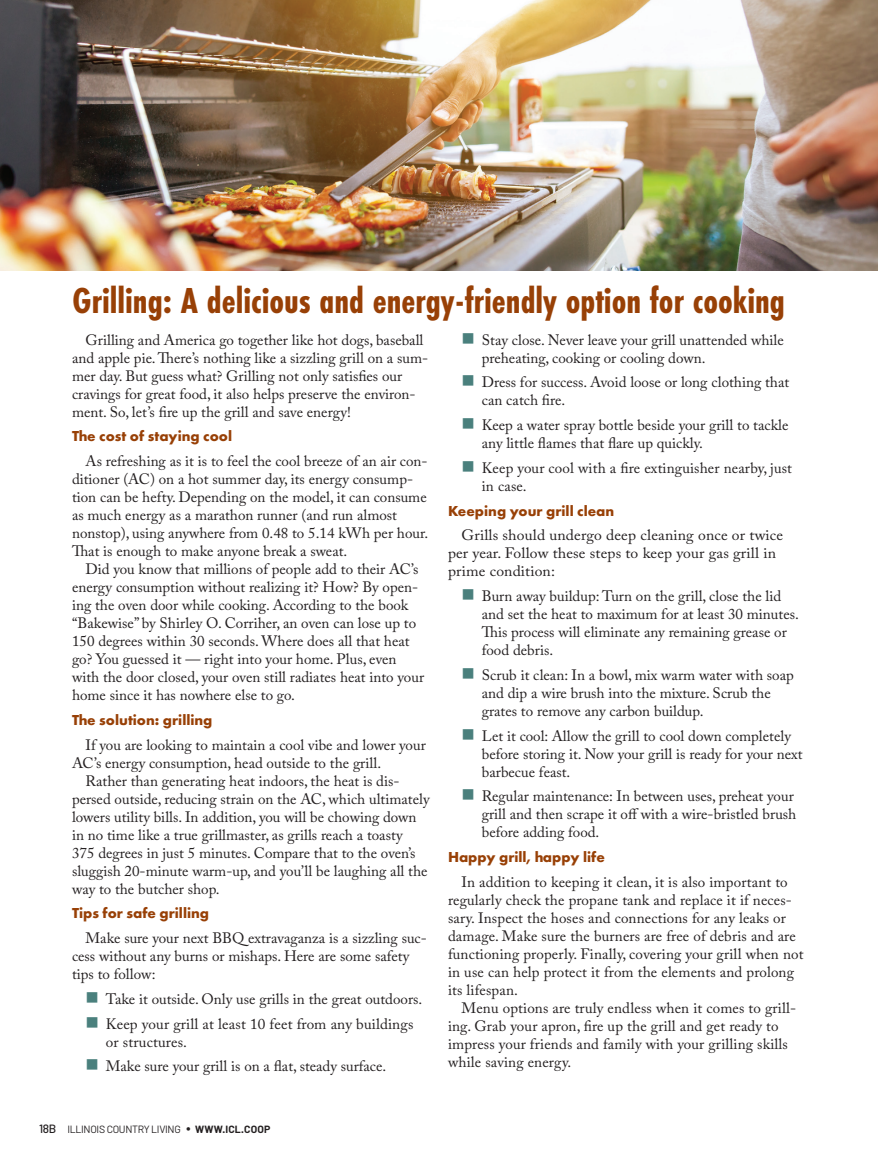
<style>
.page{position:relative;width:878px;height:1161px;background:#fff}
.page>*{position:absolute;margin:0;border:0;box-sizing:border-box;transform-origin:0 0}
.t1{font:700 37.5px "Futura PT Cond";color:#984006}
.t2{font:15px/18px "Adobe Caslon Pro";color:#231f20}
.t3{font:15px/18px "Adobe Caslon Pro";color:#231f20;scale:1.04 1}
.t4{font:700 15px "Futura PT";color:#984006}
.t5{font:10.5px "Barlow";letter-spacing:-.03em;color:#231f20}
.s1{font-weight:500;font-size:12px}
.s2{font-size:15px}
.s3{font-weight:700}
</style>
<div class="page">
<img style="left:0;top:0;width:878px;height:270px">
<h1 class="t1" style="left:72px;top:279px;width:714px">Grilling: A delicious and energy-friendly option for cooking</h1>
<p class="t2" style="left:72px;top:331px;width:357px;text-indent:14px">Grilling and America go together like hot dogs, baseball and apple pie. There’s nothing like a sizzling grill on a sum&shy;mer day. But guess what? Grilling not only satisfies our cravings for great food, it also helps preserve the environ&shy;ment. So, let’s fire up the grill and save energy!</p>
<p class="t4" style="left:72px;top:427px;width:161px">The cost of staying cool</p>
<p class="t2" style="left:72px;top:452px;width:357px;text-indent:14px">As refreshing as it is to feel the cool breeze of an air con&shy;ditioner (AC) on a hot summer day, its energy consump&shy;tion can be hefty. Depending on the model, it can consume as much energy as a marathon runner (and run almost nonstop), using anywhere from 0.48 to 5.14 kWh per hour.<br>That is enough to make anyone break a sweat.</p>
<p class="t2" style="left:72px;top:560px;width:353px;text-indent:14px">Did you know that millions of people add to their AC’s energy consumption without realizing it? How? By open&shy;ing the oven door while cooking. According to the book “Bakewise” by Shirley O. Corriher, an oven can lose up to 150 degrees within 30 seconds. Where does all that heat go? You guessed it — right into your home. Plus, even with the door closed, your oven still radiates heat into your home since it has nowhere else to go.</p>
<p class="t4" style="left:72px;top:710px;width:142px">The solution: grilling</p>
<p class="t2" style="left:86px;top:736px;width:342px">If you are looking to maintain a cool vibe and lower your</p>
<p class="t2" style="left:72px;top:754px;width:310px">AC’s energy consumption, head outside to the grill.</p>
<p class="t2" style="left:86px;top:772px;width:315px">Rather than generating heat indoors, the heat is dis-</p>
<p class="t2" style="left:72px;top:790px;width:359px">persed outside, reducing strain on the AC, which ultimately</p>
<p class="t2" style="left:72px;top:808px;width:346px">lowers utility bills. In addition, you will be chowing down</p>
<p class="t2" style="left:72px;top:826px;width:332px">in no time like a true grillmaster, as grills reach a toasty</p>
<p class="t2" style="left:72px;top:844px;width:345px">375 degrees in just 5 minutes. Compare that to the oven’s</p>
<p class="t2" style="left:72px;top:862px;width:357px">sluggish 20-minute warm-up, and you’ll be laughing all the</p>
<p class="t2" style="left:72px;top:880px;width:149px">way to the butcher shop.</p>
<p class="t4" style="left:72px;top:904px;width:138px">Tips for safe grilling</p>
<p class="t2" style="left:72px;top:929px;width:356px;text-indent:14px">Make sure your next BBQ extravaganza is a sizzling suc&shy;cess without any burns or mishaps. Here are some safety tips to follow:</p>
<p class="t2" style="left:106px;top:986px;width:318px;line-height:24.8px">Take it outside. Only use grills in the great outdoors.<br>Keep your grill at least 10 feet from any buildings</p>
<p class="t2" style="left:106px;top:1029px;width:282px;line-height:24.8px">or structures.<br>Make sure your grill is on a flat, steady surface.</p>
<p class="t2" style="left:482px;top:331px;width:303px">Stay close. Never leave your grill unattended while preheating, cooking or cooling down.</p>
<p class="t2" style="left:482px;top:373px;width:309px">Dress for success. Avoid loose or long clothing that can catch fire.</p>
<p class="t2" style="left:482px;top:416px;width:308px">Keep a water spray bottle beside your grill to tackle any little flames that flare up quickly.</p>
<p class="t2" style="left:482px;top:459px;width:312px">Keep your cool with a fire extinguisher nearby, just in case.</p>
<p class="t4" style="left:448px;top:501px;width:168px">Keeping your grill clean</p>
<p class="t3" style="left:448px;top:526px;width:324px;text-indent:14px">Grills should undergo deep cleaning once or twice per year. Follow these steps to keep your gas grill in prime condition:</p>
<p class="t2" style="left:482px;top:587px;width:318px">Burn away buildup: Turn on the grill, close the lid and set the heat to maximum for at least 30 minutes.<br>This process will eliminate any remaining grease or food debris.</p>
<p class="t2" style="left:482px;top:666px;width:313px">Scrub it clean: In a bowl, mix warm water with soap and dip a wire brush into the mixture. Scrub the grates to remove any carbon buildup.</p>
<p class="t2" style="left:482px;top:727px;width:322px">Let it cool: Allow the grill to cool down completely before storing it. Now your grill is ready for your next barbecue feast.</p>
<p class="t2" style="left:482px;top:787px;width:316px">Regular maintenance: In between uses, preheat your grill and then scrape it off with a wire-bristled brush before adding food.</p>
<p class="t4" style="left:448px;top:848px;width:158px">Happy grill, happy life</p>
<p class="t2" style="left:448px;top:873px;width:357px;text-indent:14px">In addition to keeping it clean, it is also important to regularly check the propane tank and replace it if neces&shy;sary. Inspect the hoses and connections for any leaks or damage. Make sure the burners are free of debris and are functioning properly. Finally, covering your grill when not in use can help protect it from the elements and prolong its lifespan.</p>
<p class="t2" style="left:448px;top:999px;width:350px;text-indent:14px">Menu options are truly endless when it comes to grill&shy;ing. Grab your apron, fire up the grill and get ready to impress your friends and family with your grilling skills while saving energy.</p>
<p class="t5" style="left:39px;top:1122px;width:233px"><span class="s1">18B</span> ILLINOIS COUNTRY LIVING <span class="s2">•</span> <span class="s3">WWW.ICL.COOP</span></p>
</div>
